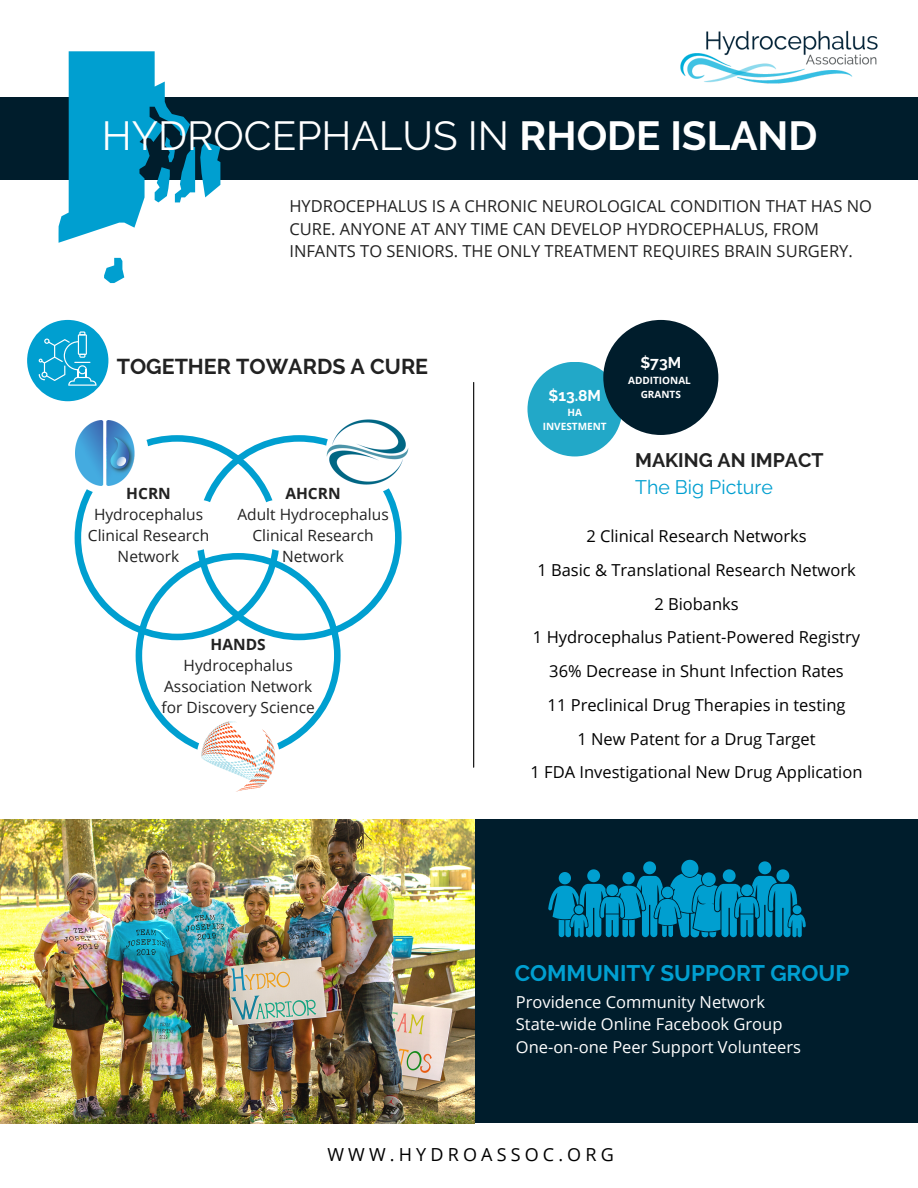
<style>
.page{position:relative;width:918px;height:1188px;background:#fff}
.page>*{position:absolute;margin:0;border:0;box-sizing:border-box;transform-origin:0 0}
.t1{font:40.5px "Raleway";color:#fff}
.t2{font:700 22.5px "Raleway";color:#009fd0}
.t3{font:700 21.45px "Raleway";color:#222}
.t4{font:700 19.5px "Raleway";color:#222}
.t5{font:19.5px "Raleway";color:#009fd0}
.t6{font:18px "Open Sans";letter-spacing:.23em;color:#000}
.t7{font:16.5px "Open Sans";color:#000}
.t8{font:16.5px/22.5px "Open Sans";color:#222}
.t9{font:16.5px "Open Sans";color:#fff}
.t10{font:700 15.6px "Raleway";color:#fff}
.t11{font:15.45px/21px "Open Sans";color:#222;text-align:center}
.t12{font:700 15.45px "Open Sans";color:#222}
.t13{font:700 10.05px "Open Sans";color:#fff}
.s1{font-weight:700}
</style>
<div class="page">
<div style="left:0;top:97px;width:918px;height:83px;background:#001d2c"></div>
<img style="left:680px;top:31px;width:198px;height:53px">
<div style="left:527px;top:362px;width:95px;height:94px;background:#22a8c8;border-radius:50%"></div>
<div style="left:603px;top:320px;width:115px;height:115px;background:#001d2c;border-radius:50%"></div>
<hr style="left:473px;top:382px;width:1px;height:385px;background:#000">
<svg style="left:58px;top:51px;width:162px;height:232px"></svg>
<div style="left:1px;top:819px;width:917px;height:304px;background:#001d2c"></div>
<svg style="left:548px;top:860px;width:258px;height:77px"></svg>
<div style="left:27px;top:320px;width:81px;height:81px;background:#009fd0;border-radius:50%"></div>
<svg style="left:39px;top:331px;width:58px;height:55px"></svg>
<svg style="left:75px;top:435px;width:327px;height:315px"></svg>
<div style="left:65px;top:411px;width:84px;height:83px;background:#fff;border-radius:50%"></div>
<img style="left:76px;top:420px;width:63px;height:66px">
<div style="left:197px;top:716px;width:83px;height:83px;background:#fff;border-radius:50%"></div>
<img style="left:202px;top:722px;width:79px;height:70px">
<div style="left:326px;top:411px;width:83px;height:83px;background:#fff;border-radius:50%"></div>
<img style="left:324px;top:419px;width:85px;height:69px">
<div style="left:143px;top:498px;width:87px;height:54px;background:#fff;border-radius:50%"></div>
<div style="left:246px;top:498px;width:87px;height:54px;background:#fff;border-radius:50%"></div>
<img style="left:0;top:819px;width:475px;height:304px">
<p class="t1" style="left:102px;top:112px;width:717px">HYDROCEPHALUS IN <span class="s1">RHODE ISLAND</span></p>
<p class="t8" style="left:289px;top:194px;width:584px">HYDROCEPHALUS IS A CHRONIC NEUROLOGICAL CONDITION THAT HAS NO<br>CURE. ANYONE AT ANY TIME CAN DEVELOP HYDROCEPHALUS, FROM<br>INFANTS TO SENIORS. THE ONLY TREATMENT REQUIRES BRAIN SURGERY.</p>
<p class="t3" style="left:117px;top:354px;width:313px">TOGETHER TOWARDS A CURE</p>
<p class="t12" style="left:126px;top:483px;width:46px">HCRN</p>
<p class="t11" style="left:88px;top:504px;width:123px">Hydrocephalus<br>Clinical Research<br>Network</p>
<p class="t12" style="left:285px;top:483px;width:57px">AHCRN</p>
<p class="t11" style="left:237px;top:504px;width:153px">Adult Hydrocephalus<br>Clinical Research<br>Network</p>
<p class="t12" style="left:211px;top:634px;width:57px">HANDS</p>
<p class="t11" style="left:162px;top:655px;width:155px">Hydrocephalus<br>Association Network for Discovery Science</p>
<p class="t10" style="left:548px;top:386px;width:54px">$13.8M</p>
<p class="t13" style="left:568px;top:406px;width:16px">HA</p>
<p class="t13" style="left:543px;top:419px;width:65px">INVESTMENT</p>
<p class="t10" style="left:640px;top:354px;width:42px">$73M</p>
<p class="t13" style="left:628px;top:374px;width:64px">ADDITIONAL</p>
<p class="t13" style="left:641px;top:387px;width:42px">GRANTS</p>
<p class="t4" style="left:635px;top:448px;width:190px">MAKING AN IMPACT</p>
<p class="t5" style="left:635px;top:475px;width:139px">The Big Picture</p>
<p class="t7" style="left:586px;top:524px;width:222px">2 Clinical Research Networks</p>
<p class="t7" style="left:537px;top:558px;width:320px">1 Basic &amp; Translational Research Network</p>
<p class="t7" style="left:654px;top:592px;width:86px">2 Biobanks</p>
<p class="t7" style="left:533px;top:626px;width:329px">1 Hydrocephalus Patient-Powered Registry</p>
<p class="t7" style="left:549px;top:659px;width:296px">36% Decrease in Shunt Infection Rates</p>
<p class="t7" style="left:548px;top:693px;width:299px">11 Preclinical Drug Therapies in testing</p>
<p class="t7" style="left:577px;top:727px;width:240px">1 New Patent for a Drug Target</p>
<p class="t7" style="left:531px;top:761px;width:333px">1 FDA Investigational New Drug Application</p>
<p class="t2" style="left:515px;top:960px;width:336px">COMMUNITY SUPPORT GROUP</p>
<p class="t9" style="left:516px;top:990px;width:251px">Providence Community Network</p>
<p class="t9" style="left:516px;top:1012px;width:268px">State-wide Online Facebook Group</p>
<p class="t9" style="left:516px;top:1035px;width:287px">One-on-one Peer Support Volunteers</p>
<p class="t6" style="left:328px;top:1142px;width:288px">WWW.HYDROASSOC.ORG</p>
</div>
